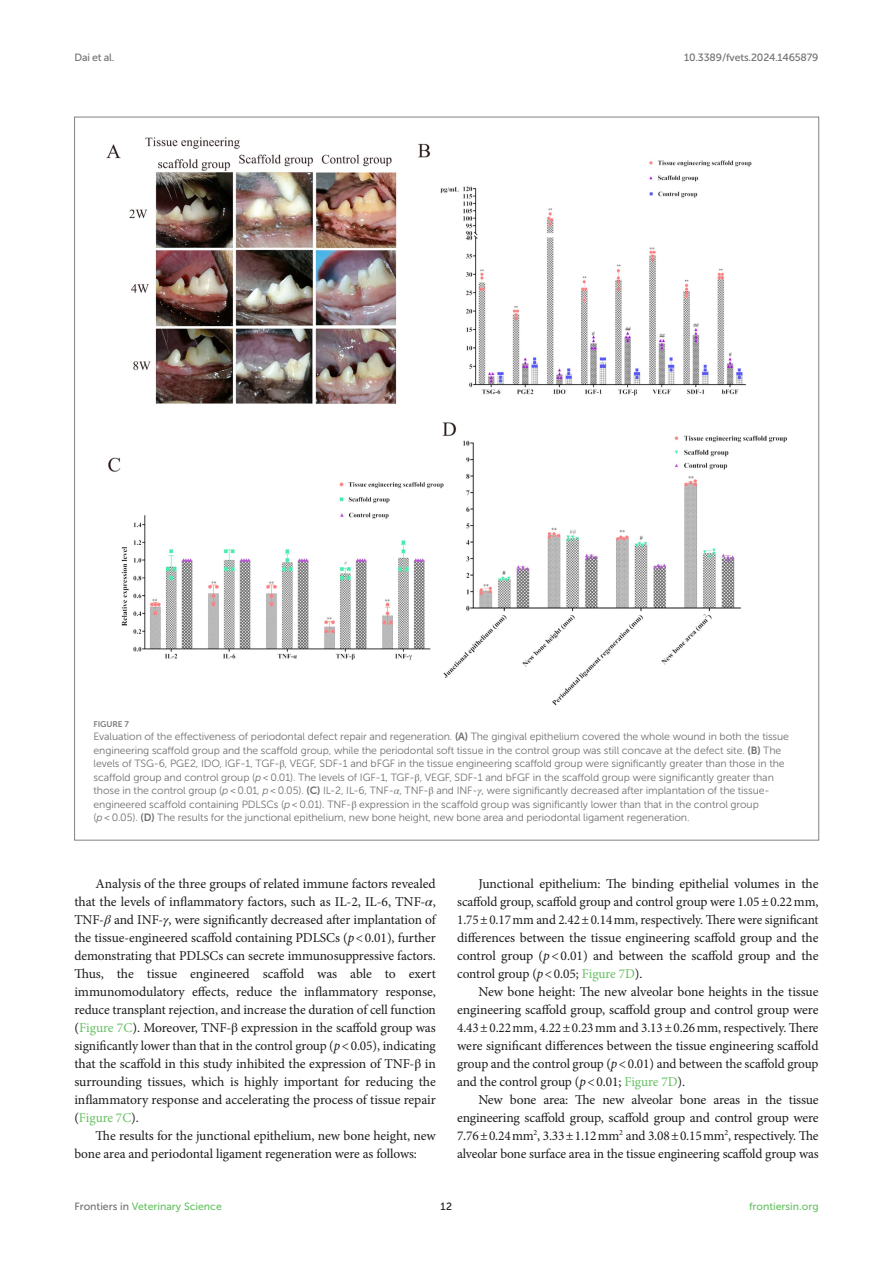
<style>
.page{position:relative;width:893px;height:1263px;background:#fff}
.page>*{position:absolute;margin:0;border:0;box-sizing:border-box;transform-origin:0 0}
.TEXT{font:13.5px/18px "Minion Pro";letter-spacing:-.01em;color:#1b1c1b;text-align:justify}
.FIG_LEG{font:10.5px/13.5px "Museo Sans 300";letter-spacing:-.01em;color:#706f70}
.t1{font:10.5px "Museo Sans 500";color:#65c161}
.t2{font:10.5px "Museo Sans 500";letter-spacing:-.015em;color:#706f70}
.t3{font:10.5px "Museo Sans 500";color:#1b1c1b}
.FIG_HD{font:8.25px "Museo Sans 700";letter-spacing:-.01em;color:#7e7f7f}
.s1{font-family:"Museo Sans 700"}
.s2{font-family:"STIX General"}
.s3{font-style:italic}
.s4{font-family:"STIX General";font-style:italic}
.s5{color:#65c161}
.s6{color:#706f70}
</style>
<div class="page">
<img style="left:106px;top:137px;width:681px;height:569px">
<p class="t2" style="left:74px;top:51px;width:42px">Dai et al.</p>
<p class="t2" style="left:684px;top:51px;width:136px">10.3389/fvets.2024.1465879</p>
<p class="FIG_HD" style="left:94px;top:719px;width:37px">FIGURE 7</p>
<p class="FIG_LEG" style="left:94px;top:730px;width:697px">Evaluation of the effectiveness of periodontal defect repair and regeneration. <span class="s1">(A)</span> The gingival epithelium covered the whole wound in both the tissue engineering scaffold group and the scaffold group, while the periodontal soft tissue in the control group was still concave at the defect site. <span class="s1">(B)</span> The levels of TSG-6, PGE2, IDO, IGF-1, TGF-<span class="s2">β</span>, VEGF, SDF-1 and bFGF in the tissue engineering scaffold group were significantly greater than those in the scaffold group and control group (<span class="s3">p</span> &lt; 0.01). The levels of IGF-1, TGF-<span class="s2">β</span>, VEGF, SDF-1 and bFGF in the scaffold group were significantly greater than those in the control group (<span class="s3">p</span> &lt; 0.01, <span class="s3">p</span> &lt; 0.05). <span class="s1">(C)</span> IL-2, IL-6, TNF-<span class="s4">α</span>, TNF-<span class="s2">β</span> and INF-<span class="s4">γ</span>, were significantly decreased after implantation of the tissue&shy;engineered scaffold containing PDLSCs (<span class="s3">p</span> &lt; 0.01). TNF-<span class="s2">β</span> expression in the scaffold group was significantly lower than that in the control group<br>(<span class="s3">p</span> &lt; 0.05). <span class="s1">(D)</span> The results for the junctional epithelium, new bone height, new bone area and periodontal ligament regeneration.</p>
<p class="TEXT" style="left:74px;top:875px;width:363px;text-indent:21px">Analysis of the three groups of related immune factors revealed that the levels of inflammatory factors, such as IL-2, IL-6, TNF-<span class="s4">α</span>, TNF-<span class="s4">β</span> and INF-<span class="s4">γ</span>, were significantly decreased after implantation of the tissue-engineered scaffold containing PDLSCs (<span class="s3">p</span>&lt;0.01), further demonstrating that PDLSCs can secrete immunosuppressive factors.<br>Thus, the tissue engineered scaffold was able to exert immunomodulatory effects, reduce the inflammatory response, reduce transplant rejection, and increase the duration of cell function (<span class="s5">Figure 7C</span>). Moreover, TNF-<span class="s2">β</span> expression in the scaffold group was significantly lower than that in the control group (<span class="s3">p</span>&lt;0.05), indicating that the scaffold in this study inhibited the expression of TNF-<span class="s2">β</span> in surrounding tissues, which is highly important for reducing the inflammatory response and accelerating the process of tissue repair (<span class="s5">Figure 7C</span>).</p>
<p class="TEXT" style="left:74px;top:1127px;width:363px;text-indent:21px">The results for the junctional epithelium, new bone height, new bone area and periodontal ligament regeneration were as follows:</p>
<p class="TEXT" style="left:457px;top:875px;width:363px;text-indent:21px">Junctional epithelium: The binding epithelial volumes in the scaffold group, scaffold group and control group were 1.05±0.22mm, 1.75±0.17mm and 2.42±0.14mm, respectively. There were significant differences between the tissue engineering scaffold group and the control group (<span class="s3">p</span>&lt;0.01) and between the scaffold group and the control group (<span class="s3">p</span>&lt;0.05; <span class="s5">Figure 7D</span>).</p>
<p class="TEXT" style="left:457px;top:983px;width:363px;text-indent:21px">New bone height: The new alveolar bone heights in the tissue engineering scaffold group, scaffold group and control group were 4.43±0.22mm, 4.22±0.23mm and 3.13±0.26mm, respectively. There were significant differences between the tissue engineering scaffold group and the control group (<span class="s3">p</span>&lt;0.01) and between the scaffold group and the control group (<span class="s3">p</span>&lt;0.01; <span class="s5">Figure 7D</span>).</p>
<p class="TEXT" style="left:457px;top:1091px;width:363px;text-indent:21px">New bone area: The new alveolar bone areas in the tissue engineering scaffold group, scaffold group and control group were 7.76±0.24mm<sup>2</sup>, 3.33±1.12mm<sup>2</sup> and 3.08±0.15mm<sup>2</sup>, respectively. The alveolar bone surface area in the tissue engineering scaffold group was</p>
<p class="t1" style="left:74px;top:1200px;width:149px"><span class="s6">Frontiers in</span> Veterinary Science</p>
<p class="t3" style="left:441px;top:1200px;width:13px">12</p>
<p class="t1" style="left:749px;top:1200px;width:71px">frontiersin.org</p>
</div>
